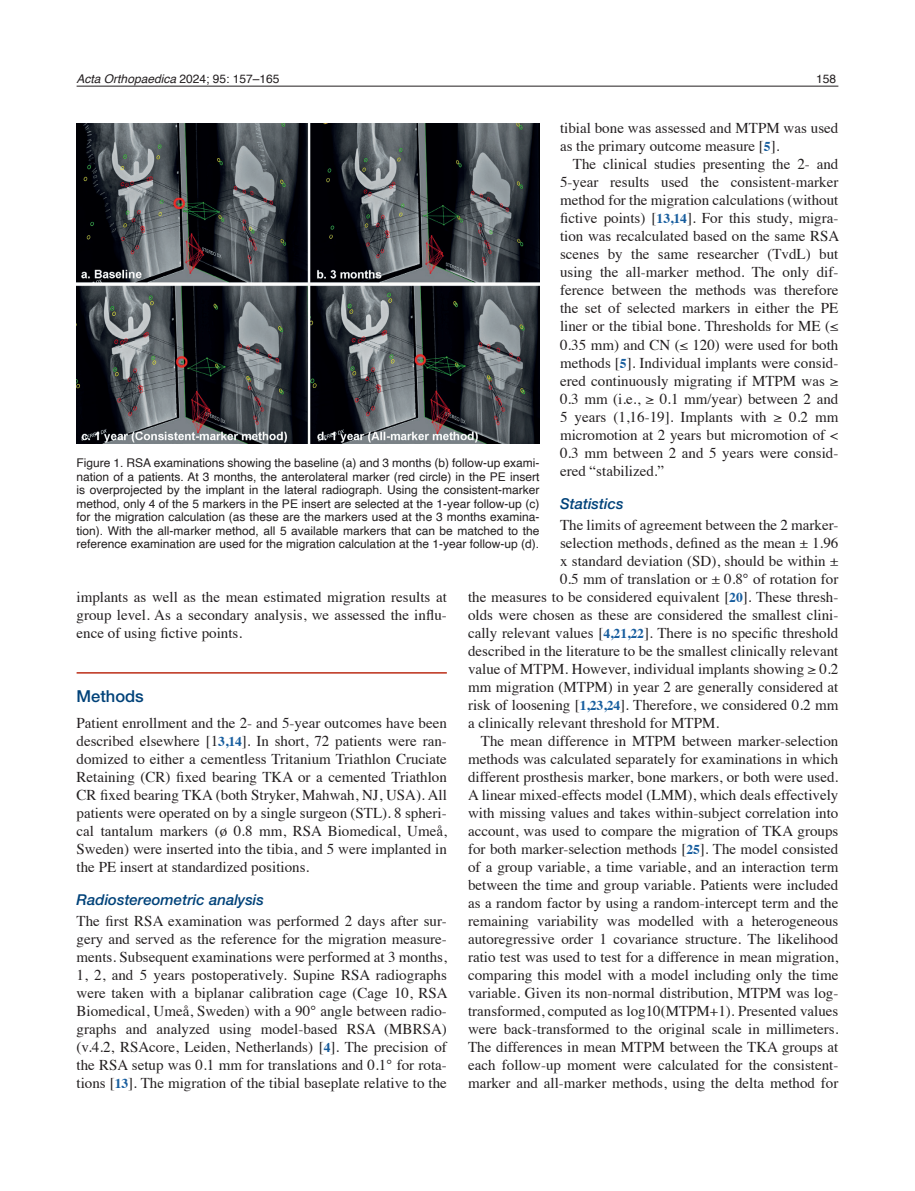
<style>
.page{position:relative;width:915px;height:1191px;background:#fff}
.page>*{position:absolute;margin:0;border:0;box-sizing:border-box;transform-origin:0 0}
._2-Rubrik{font:500 16.5px "Helvetica Neue LTW1 G";color:#004279}
._5-Brödtext{font:15px/18px "Times";color:#231f20;text-align:justify}
._4-Brödstart{font:15px/18px "Times";color:#231f20;text-align:justify}
._3-Underrubrik{font:italic 500 15px "Helvetica Neue LTW1 G";color:#004279}
._6-Figurtext{font:12px/13.5px "Helvetica";color:#231f20;text-align:justify}
.t1{font:italic 12px "Helvetica";color:#231f20}
.s1{font-style:normal}
.s2{font-weight:700;font-size:13.5px;color:#175d9e}
</style>
<div class="page">
<hr style="left:77px;top:86px;width:761px;height:1px;background:#231f20">
<hr style="left:77px;top:672px;width:369px;height:1px;background:#bc2e18">
<img style="left:77px;top:123px;width:462px;height:320px">
<p class="t1" style="left:77px;top:70px;width:204px">Acta Orthopaedica <span class="s1">2024; 95: 157–165</span></p>
<p class="_6-Figurtext" style="left:816px;top:73px;width:22px">158</p>
<p class="_6-Figurtext" style="left:77px;top:456px;width:464px">Figure 1. RSA examinations showing the baseline (a) and 3 months (b) follow-up exami&shy;nation of a patients. At 3 months, the anterolateral marker (red circle) in the PE insert is overprojected by the implant in the lateral radiograph. Using the consistent-marker method, only 4 of the 5 markers in the PE insert are selected at the 1-year follow-up (c) for the migration calculation (as these are the markers used at the 3 months examina&shy;tion). With the all-marker method, all 5 available markers that can be matched to the reference examination are used for the migration calculation at the 1-year follow-up (d).</p>
<p class="_4-Brödstart" style="left:560px;top:118px;width:280px">tibial bone was assessed and MTPM was used as the primary outcome measure [<span class="s2">5</span>].</p>
<p class="_5-Brödtext" style="left:560px;top:154px;width:280px;text-indent:13px">The clinical studies presenting the 2- and 5-year results used the consistent-marker method for the migration calculations (without fictive points) [<span class="s2">13,14</span>]. For this study, migra&shy;tion was recalculated based on the same RSA scenes by the same researcher (TvdL) but using the all-marker method. The only dif&shy;ference between the methods was therefore the set of selected markers in either the PE liner or the tibial bone. Thresholds for ME (≤ 0.35 mm) and CN (≤ 120) were used for both methods [<span class="s2">5</span>]. Individual implants were consid&shy;ered continuously migrating if MTPM was ≥ 0.3 mm (i.e., ≥ 0.1 mm/year) between 2 and 5 years (1,16-19]. Implants with ≥ 0.2 mm micromotion at 2 years but micromotion of &lt; 0.3 mm between 2 and 5 years were consid&shy;ered “stabilized.”</p>
<p class="_3-Underrubrik" style="left:560px;top:494px;width:65px">Statistics</p>
<p class="_4-Brödstart" style="left:560px;top:514px;width:280px">The limits of agreement between the 2 marker&shy;selection methods, defined as the mean ± 1.96 x standard deviation (SD), should be within ± 0.5 mm of translation or ± 0.8° of rotation for</p>
<p class="_5-Brödtext" style="left:77px;top:586px;width:371px">implants as well as the mean estimated migration results at group level. As a secondary analysis, we assessed the influ&shy;ence of using fictive points.</p>
<p class="_2-Rubrik" style="left:77px;top:686px;width:69px">Methods</p>
<p class="_4-Brödstart" style="left:77px;top:712px;width:371px">Patient enrollment and the 2- and 5-year outcomes have been described elsewhere [1<span class="s2">3,14</span>]. In short, 72 patients were ran&shy;domized to either a cementless Tritanium Triathlon Cruciate Retaining (CR) fixed bearing TKA or a cemented Triathlon CR fixed bearing TKA (both Stryker, Mahwah, NJ, USA). All patients were operated on by a single surgeon (STL). 8 spheri&shy;cal tantalum markers (ø 0.8 mm, RSA Biomedical, Umeå, Sweden) were inserted into the tibia, and 5 were implanted in the PE insert at standardized positions.</p>
<p class="_3-Underrubrik" style="left:77px;top:890px;width:189px">Radiostereometric analysis</p>
<p class="_4-Brödstart" style="left:77px;top:910px;width:372px">The first RSA examination was performed 2 days after sur&shy;gery and served as the reference for the migration measure&shy;ments. Subsequent examinations were performed at 3 months, 1, 2, and 5 years postoperatively. Supine RSA radiographs were taken with a biplanar calibration cage (Cage 10, RSA Biomedical, Umeå, Sweden) with a 90° angle between radio&shy;graphs and analyzed using model-based RSA (MBRSA) (v.4.2, RSAcore, Leiden, Netherlands) [<span class="s2">4</span>]. The precision of the RSA setup was 0.1 mm for translations and 0.1° for rota&shy;tions [<span class="s2">13</span>]. The migration of the tibial baseplate relative to the</p>
<p class="_4-Brödstart" style="left:468px;top:586px;width:371px">the measures to be considered equivalent [<span class="s2">20</span>]. These thresh&shy;olds were chosen as these are considered the smallest clini&shy;cally relevant values [<span class="s2">4,21,22</span>]. There is no specific threshold described in the literature to be the smallest clinically relevant value of MTPM. However, individual implants showing ≥ 0.2 mm migration (MTPM) in year 2 are generally considered at risk of loosening [<span class="s2">1,23,24</span>]. Therefore, we considered 0.2 mm a clinically relevant threshold for MTPM.</p>
<p class="_5-Brödtext" style="left:468px;top:730px;width:371px;text-indent:13px">The mean difference in MTPM between marker-selection methods was calculated separately for examinations in which different prosthesis marker, bone markers, or both were used.<br>A linear mixed-effects model (LMM), which deals effectively with missing values and takes within-subject correlation into account, was used to compare the migration of TKA groups for both marker-selection methods [<span class="s2">25</span>]. The model consisted of a group variable, a time variable, and an interaction term between the time and group variable. Patients were included as a random factor by using a random-intercept term and the remaining variability was modelled with a heterogeneous autoregressive order 1 covariance structure. The likelihood ratio test was used to test for a difference in mean migration, comparing this model with a model including only the time variable. Given its non-normal distribution, MTPM was log&shy;transformed, computed as log10(MTPM+1). Presented values were back-transformed to the original scale in millimeters.<br>The differences in mean MTPM between the TKA groups at each follow-up moment were calculated for the consistent&shy;marker and all-marker methods, using the delta method for</p>
</div>
